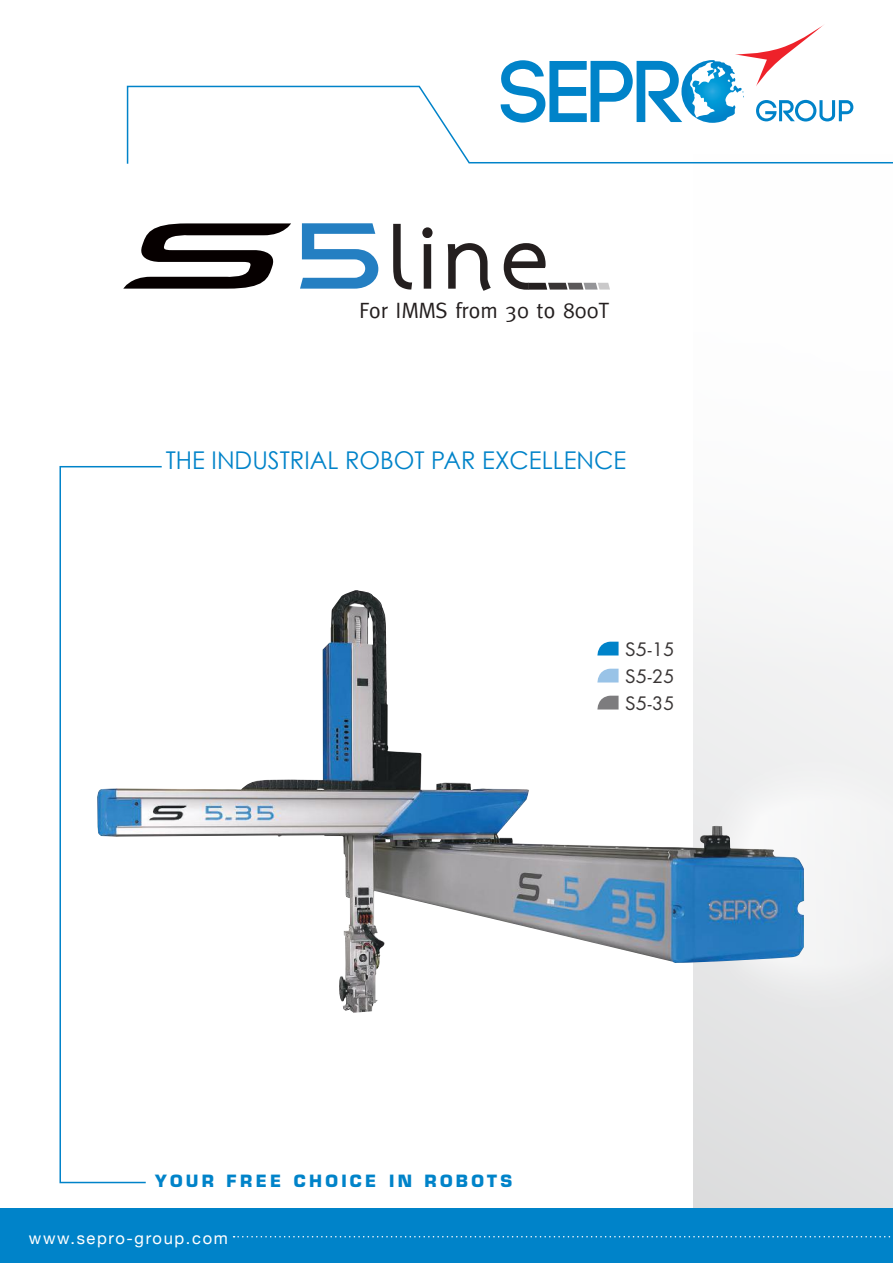
<style>
.page{position:relative;width:893px;height:1263px;background:#fff}
.page>*{position:absolute;margin:0;border:0;box-sizing:border-box;transform-origin:0 0}
.t1{font:24.45px "Century Gothic";color:#0083c9}
.t2{font:22.2px "Meta";color:#241f1f}
.t3{font:18px/27px "Futura";letter-spacing:.02em;color:#393535;text-align:justify;scale:1.04 1}
.t4{font:700 16.5px "Eurostile";letter-spacing:.2em;color:#0083c9}
.t5{font:16.5px "Helvetica Neue";letter-spacing:.1em;color:#fff}
</style>
<div class="page">
<svg style="left:693px;top:628px;width:200px;height:581px"></svg>
<svg style="left:693px;top:741px;width:200px;height:284px;fill:#f1f2f2"></svg>
<div style="left:0;top:1209px;width:893px;height:54px;background:#0083c9"></div>
<svg style="left:126px;top:85px;width:767px;height:79px"></svg>
<svg style="left:300px;top:223px;width:78px;height:66px"></svg>
<svg style="left:123px;top:223px;width:168px;height:66px"></svg>
<svg style="left:393px;top:224px;width:217px;height:67px"></svg>
<svg style="left:234px;top:1236px;width:657px;height:1px"></svg>
<img style="left:163px;top:590px;width:641px;height:423px">
<svg style="left:501px;top:60px;width:180px;height:63px"></svg>
<img style="left:681px;top:60px;width:61px;height:63px">
<svg style="left:735px;top:25px;width:118px;height:97px"></svg>
<svg style="left:59px;top:466px;width:104px;height:718px"></svg>
<p class="t2" style="left:359px;top:297px;width:252px">For IMMS from 30 to 800T</p>
<p class="t1" style="left:166px;top:445px;width:462px">THE INDUSTRIAL ROBOT PAR EXCELLENCE</p>
<p class="t3" style="left:625px;top:635px;width:49px">S5-15<br>S5-25<br>S5-35</p>
<p class="t4" style="left:155px;top:1170px;width:359px">YOUR FREE CHOICE IN ROBOTS</p>
<p class="t5" style="left:29px;top:1226px;width:200px">www.sepro-group.com</p>
</div>
